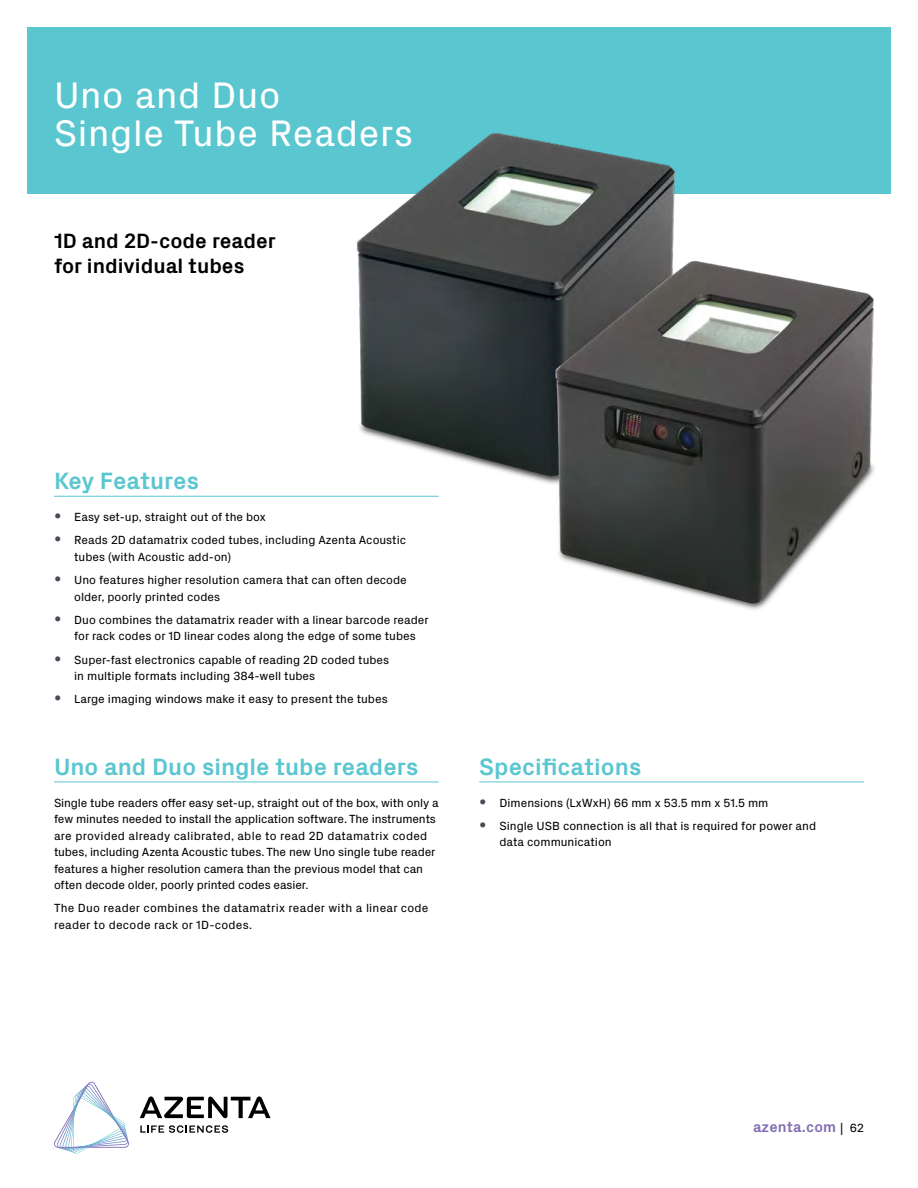
<style>
.page{position:relative;width:918px;height:1188px;background:#fff}
.page>*{position:absolute;margin:0;border:0;box-sizing:border-box;transform-origin:0 0}
.t1{font:37.5px/37.5px "Px Grotesk";letter-spacing:.02em;color:#fff}
.t2{font:700 24px "Px Grotesk";color:#5ac6d0}
.t3{font:700 21px/25.5px "Px Grotesk";color:#000}
.t4{font:700 15px "Px Grotesk";letter-spacing:.01em;color:#816eb2}
.t5{font:12px/16.5px "Px Grotesk";color:#000}
.t6{font:12px/16.5px "Px Grotesk";letter-spacing:.02em;color:#000}
.s1{font-size:15px;color:#474d58}
.s2{font-weight:400;font-size:12px;color:#000}
</style>
<div class="page">
<div style="left:27px;top:27px;width:864px;height:166px;background:#5ac6d0"></div>
<svg style="left:140px;top:1096px;width:131px;height:22px"></svg>
<svg style="left:140px;top:1125px;width:88px;height:8px"></svg>
<svg style="left:54px;top:1082px;width:75px;height:72px"></svg>
<hr style="left:54px;top:782px;width:385px;height:1px;background:#5ac6d0">
<hr style="left:479px;top:782px;width:385px;height:1px;background:#5ac6d0">
<hr style="left:54px;top:496px;width:385px;height:1px;background:#5ac6d0">
<img style="left:339px;top:133px;width:549px;height:477px">
<h1 class="t1" style="left:54px;top:75px;width:361px">Uno and Duo<br>Single Tube Readers</h1>
<h3 class="t3" style="left:54px;top:227px;width:224px">1D and 2D-code reader for individual tubes</h3>
<h2 class="t2" style="left:54px;top:464px;width:147px">Key Features</h2>
<p class="t5" style="left:54px;top:508px;width:213px"><span class="s1">•</span> Easy set-up, straight out of the box</p>
<p class="t5" style="left:74px;top:531px;width:333px;text-indent:-20px"><span class="s1">•</span> Reads 2D datamatrix coded tubes, including Azenta Acoustic tubes (with Acoustic add-on)</p>
<p class="t5" style="left:74px;top:571px;width:334px;text-indent:-20px"><span class="s1">•</span> Uno features higher resolution camera that can often decode older, poorly printed codes</p>
<p class="t5" style="left:74px;top:611px;width:356px;text-indent:-20px"><span class="s1">•</span> Duo combines the datamatrix reader with a linear barcode reader for rack codes or 1D linear codes along the edge of some tubes</p>
<p class="t5" style="left:74px;top:651px;width:317px;text-indent:-20px"><span class="s1">•</span> Super-fast electronics capable of reading 2D coded tubes in multiple formats including 384-well tubes</p>
<p class="t5" style="left:54px;top:690px;width:335px"><span class="s1">•</span> Large imaging windows make it easy to present the tubes</p>
<h2 class="t2" style="left:54px;top:750px;width:366px">Uno and Duo single tube readers</h2>
<h2 class="t2" style="left:479px;top:750px;width:164px">Specifications</h2>
<p class="t5" style="left:54px;top:794px;width:386px">Single tube readers offer easy set-up, straight out of the box, with only a few minutes needed to install the application software. The instruments are provided already calibrated, able to read 2D datamatrix coded tubes, including Azenta Acoustic tubes. The new Uno single tube reader features a higher resolution camera than the previous model that can often decode older, poorly printed codes easier.</p>
<p class="t6" style="left:54px;top:900px;width:376px">The Duo reader combines the datamatrix reader with a linear code reader to decode rack or 1D-codes.</p>
<p class="t5" style="left:479px;top:794px;width:291px"><span class="s1">•</span> Dimensions (LxWxH) 66 mm x 53.5 mm x 51.5 mm</p>
<p class="t5" style="left:500px;top:817px;width:318px;text-indent:-20px"><span class="s1">•</span> Single USB connection is all that is required for power and data communication</p>
<p class="t4" style="left:753px;top:1117px;width:112px">azenta.com <span class="s2">| 62</span></p>
</div>
